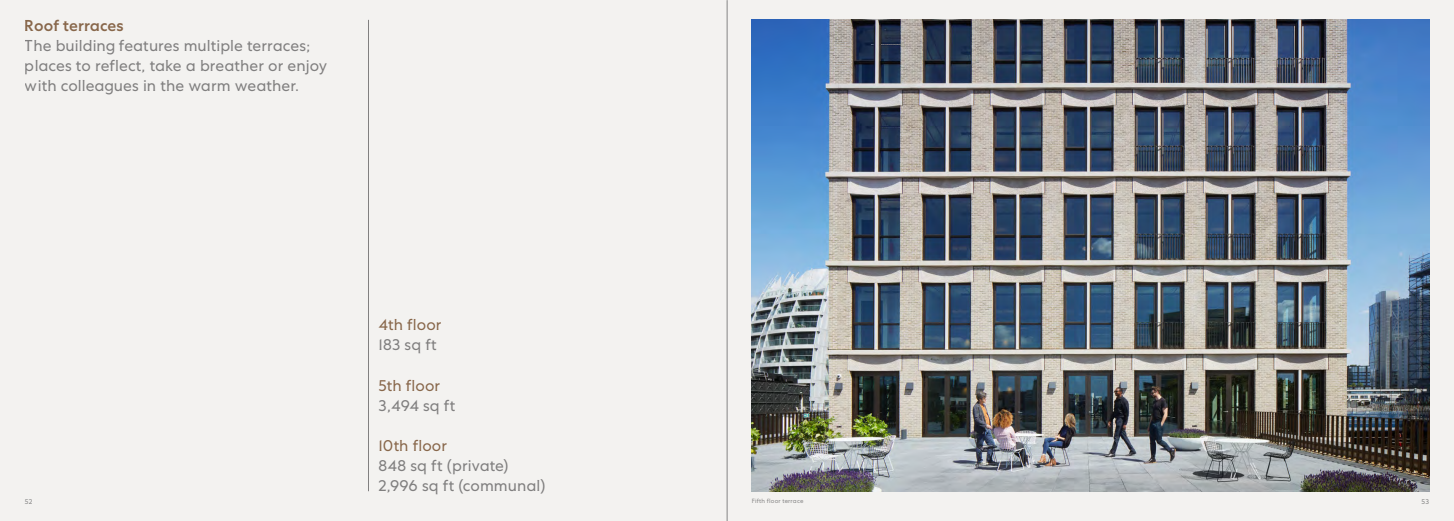
<style>
.page{position:relative;width:1454px;height:521px;background:#fff}
.page>*{position:absolute;margin:0;border:0;box-sizing:border-box;transform-origin:0 0}
.t1{font:15.75px/20.1px "EIB Featherstonev 4";letter-spacing:.005em;color:#878787}
.t2{font:15.75px "EIB Featherstonev 4";letter-spacing:.01em;color:#8f6d4f}
.t3{font:500 15.75px "EIB Featherstonev 4";letter-spacing:.01em;color:#8f6d4f}
.t4{font:7px "EIB Featherstonev 4";color:#878787}
.t5{font:6.12px "EIB Featherstonev 4";letter-spacing:.03em;color:#878787}
</style>
<div class="page">
<div style="left:0;top:0;width:727px;height:521px;background:#f3f2f0"></div>
<div style="left:727px;top:0;width:726px;height:521px;background:#f3f2f0"></div>
<hr style="left:368px;top:20px;width:1px;height:471px;background:#878787">
<img style="left:752px;top:20px;width:677px;height:471px">
<hr style="left:727px;top:0;width:1px;height:521px;background:#878787">
<p class="t3" style="left:25px;top:16px;width:100px">Roof terraces</p>
<p class="t1" style="left:25px;top:36px;width:304px">The building features multiple terraces; places to reflect, take a breather or enjoy with colleagues in the warm weather.</p>
<p class="t2" style="left:378px;top:316px;width:65px">4th floor</p>
<p class="t1" style="left:378px;top:335px;width:60px">183 sq ft</p>
<p class="t2" style="left:378px;top:376px;width:63px">5th floor</p>
<p class="t1" style="left:378px;top:396px;width:78px">3,494 sq ft</p>
<p class="t2" style="left:378px;top:436px;width:70px">10th floor</p>
<p class="t1" style="left:378px;top:456px;width:168px">848 sq ft (private)<br>2,996 sq ft (communal)</p>
<p class="t4" style="left:25px;top:498px;width:9px">52</p>
<p class="t5" style="left:752px;top:497px;width:53px">Fifth floor terrace</p>
<p class="t4" style="left:1421px;top:498px;width:9px">53</p>
</div>
